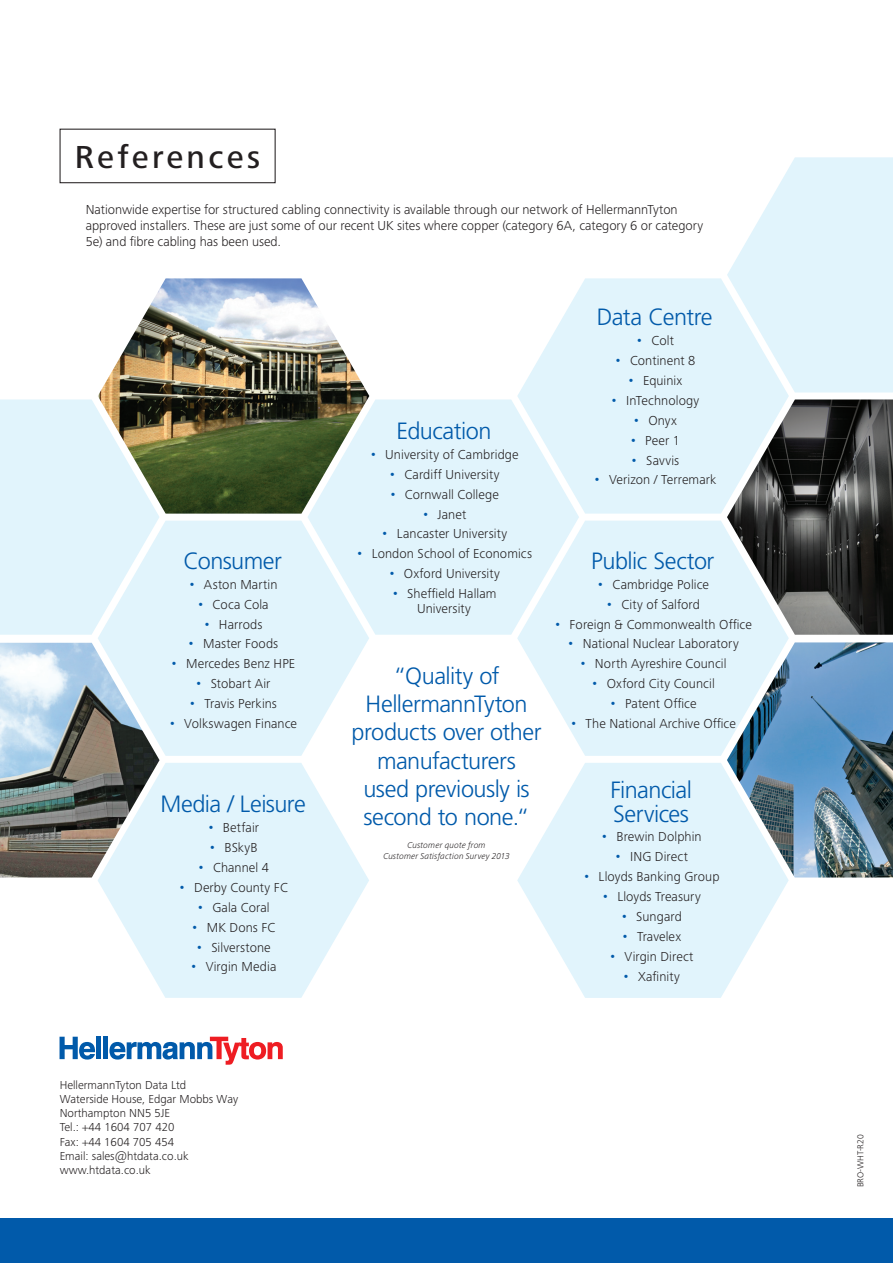
<style>
.page{position:relative;width:893px;height:1263px;background:#fff}
.page>*{position:absolute;margin:0;border:0;box-sizing:border-box;transform-origin:0 0}
.HL_1{font:500 33px "Frutiger Next LTW1 G";letter-spacing:.1em;color:#231f20}
.sub_header_pull_out{font:300 23.55px/28.2px "Frutiger LT Std";letter-spacing:-.02em;color:#015aaa;text-align:center}
.sub_header{font:300 23.55px/24px "Frutiger LT Std";letter-spacing:-.02em;color:#015aaa}
.centered_-_bullets{font:300 13.5px "Frutiger Next LTW1 G";letter-spacing:.005em;color:#231f20}
.Body_text{font:300 13.5px/16.2px "Frutiger Next LTW1 G";color:#231f20}
.Address_Block{font:300 12px "Frutiger Next LTW1 G";color:#231f20}
.Footnote_EU{font:300 9px "Frutiger Next LTW1 G";color:#231f20}
.Body_text-2{font:italic 300 8.85px "Frutiger Next LTW1 G";letter-spacing:.015em;color:#231f20}
.s1{font-size:15px;color:#015aaa}
</style>
<div class="page">
<img style="left:727px;top:642px;width:166px;height:235px">
<svg style="left:727px;top:157px;width:166px;height:235px;background:#e4f5fc"></svg>
<img style="left:727px;top:399px;width:166px;height:236px">
<div style="left:0;top:1218px;width:893px;height:45px;background:#015aaa"></div>
<div style="left:96px;top:1037px;width:5px;height:22px;background:#015aaa"></div>
<hr style="left:104px;top:1037px;width:4px;height:22px;background:#015aaa">
<svg style="left:60px;top:1037px;width:35px;height:22px"></svg>
<svg style="left:109px;top:1037px;width:174px;height:28px"></svg>
<svg style="left:517px;top:763px;width:272px;height:235px;fill:#e1f4fc"></svg>
<svg style="left:98px;top:763px;width:271px;height:235px;fill:#e1f4fc"></svg>
<img style="left:0;top:643px;width:160px;height:234px">
<div style="left:0;top:399px;width:159px;height:236px;background:#e1f4fc"></div>
<img style="left:98px;top:278px;width:271px;height:236px">
<svg style="left:307px;top:399px;width:272px;height:236px;background:#d4e6ea"></svg>
<svg style="left:517px;top:521px;width:272px;height:235px;background:#d3e4ec"></svg>
<svg style="left:98px;top:521px;width:271px;height:235px;background:#deeff6"></svg>
<svg style="left:517px;top:278px;width:272px;height:236px;background:#dfeff6"></svg>
<div style="left:60px;top:129px;width:216px;height:54px;border:1px solid #231f20"></div>
<p class="HL_1" style="left:75px;top:138px;width:187px">References</p>
<p class="Body_text" style="left:86px;top:201px;width:619px">Nationwide expertise for structured cabling connectivity is available through our network of HellermannTyton approved installers. These are just some of our recent UK sites where copper (category 6A, category 6 or category<br>5e) and fibre cabling has been used.</p>
<p class="sub_header" style="left:183px;top:549px;width:100px">Consumer</p>
<p class="centered_-_bullets" style="left:188px;top:576px;width:91px"><span class="s1">•</span> Aston Martin</p>
<p class="centered_-_bullets" style="left:197px;top:596px;width:73px"><span class="s1">•</span> Coca Cola</p>
<p class="centered_-_bullets" style="left:203px;top:616px;width:61px"><span class="s1">•</span> Harrods</p>
<p class="centered_-_bullets" style="left:187px;top:636px;width:93px"><span class="s1">•</span> Master Foods</p>
<p class="centered_-_bullets" style="left:170px;top:656px;width:127px"><span class="s1">•</span> Mercedes Benz HPE</p>
<p class="centered_-_bullets" style="left:195px;top:676px;width:77px"><span class="s1">•</span> Stobart Air</p>
<p class="centered_-_bullets" style="left:188px;top:696px;width:90px"><span class="s1">•</span> Travis Perkins</p>
<p class="centered_-_bullets" style="left:168px;top:716px;width:130px"><span class="s1">•</span> Volkswagen Finance</p>
<p class="sub_header" style="left:160px;top:793px;width:147px">Media / Leisure</p>
<p class="centered_-_bullets" style="left:207px;top:820px;width:54px"><span class="s1">•</span> Betfair</p>
<p class="centered_-_bullets" style="left:209px;top:840px;width:50px"><span class="s1">•</span> BSkyB</p>
<p class="centered_-_bullets" style="left:197px;top:860px;width:73px"><span class="s1">•</span> Channel 4</p>
<p class="centered_-_bullets" style="left:178px;top:880px;width:111px"><span class="s1">•</span> Derby County FC</p>
<p class="centered_-_bullets" style="left:196px;top:900px;width:75px"><span class="s1">•</span> Gala Coral</p>
<p class="centered_-_bullets" style="left:191px;top:919px;width:86px"><span class="s1">•</span> MK Dons FC</p>
<p class="centered_-_bullets" style="left:195px;top:939px;width:77px"><span class="s1">•</span> Silverstone</p>
<p class="centered_-_bullets" style="left:190px;top:959px;width:88px"><span class="s1">•</span> Virgin Media</p>
<p class="Address_Block" style="left:60px;top:1078px;width:128px">HellermannTyton Data Ltd</p>
<p class="Address_Block" style="left:60px;top:1092px;width:180px">Waterside House, Edgar Mobbs Way</p>
<p class="Address_Block" style="left:60px;top:1106px;width:112px">Northampton NN5 5JE</p>
<p class="Address_Block" style="left:60px;top:1120px;width:116px">Tel.: +44 1604 707 420</p>
<p class="Address_Block" style="left:60px;top:1135px;width:116px">Fax: +44 1604 705 454</p>
<p class="Address_Block" style="left:60px;top:1149px;width:130px">Email: sales@htdata.co.uk</p>
<p class="Address_Block" style="left:60px;top:1163px;width:92px">www.htdata.co.uk</p>
<p class="sub_header" style="left:396px;top:419px;width:97px">Education</p>
<p class="centered_-_bullets" style="left:369px;top:447px;width:151px"><span class="s1">•</span> University of Cambridge</p>
<p class="centered_-_bullets" style="left:388px;top:466px;width:113px"><span class="s1">•</span> Cardiff University</p>
<p class="centered_-_bullets" style="left:389px;top:486px;width:111px"><span class="s1">•</span> Cornwall College</p>
<p class="centered_-_bullets" style="left:422px;top:506px;width:46px"><span class="s1">•</span> Janet</p>
<p class="centered_-_bullets" style="left:381px;top:526px;width:128px"><span class="s1">•</span> Lancaster University</p>
<p class="centered_-_bullets" style="left:356px;top:546px;width:178px"><span class="s1">•</span> London School of Economics</p>
<p class="centered_-_bullets" style="left:388px;top:566px;width:113px"><span class="s1">•</span> Oxford University</p>
<p class="centered_-_bullets" style="left:391px;top:586px;width:107px"><span class="s1">•</span> Sheffield Hallam</p>
<p class="centered_-_bullets" style="left:417px;top:601px;width:55px">University</p>
<p class="sub_header_pull_out" style="left:352px;top:662px;width:192px">“Quality of<br>HellermannTyton products over other manufacturers used previously is second to none.“</p>
<p class="Body_text-2" style="left:408px;top:840px;width:80px">Customer quote from</p>
<p class="Body_text-2" style="left:383px;top:851px;width:128px">Customer Satisfaction Survey 2013</p>
<p class="sub_header" style="left:597px;top:306px;width:117px">Data Centre</p>
<p class="centered_-_bullets" style="left:636px;top:333px;width:40px"><span class="s1">•</span> Colt</p>
<p class="centered_-_bullets" style="left:614px;top:353px;width:83px"><span class="s1">•</span> Continent 8</p>
<p class="centered_-_bullets" style="left:627px;top:373px;width:57px"><span class="s1">•</span> Equinix</p>
<p class="centered_-_bullets" style="left:610px;top:393px;width:91px"><span class="s1">•</span> InTechnology</p>
<p class="centered_-_bullets" style="left:632px;top:413px;width:46px"><span class="s1">•</span> Onyx</p>
<p class="centered_-_bullets" style="left:629px;top:432px;width:52px"><span class="s1">•</span> Peer 1</p>
<p class="centered_-_bullets" style="left:630px;top:452px;width:50px"><span class="s1">•</span> Savvis</p>
<p class="centered_-_bullets" style="left:593px;top:472px;width:125px"><span class="s1">•</span> Verizon / Terremark</p>
<p class="sub_header" style="left:591px;top:549px;width:125px">Public Sector</p>
<p class="centered_-_bullets" style="left:597px;top:576px;width:114px"><span class="s1">•</span> Cambridge Police</p>
<p class="centered_-_bullets" style="left:606px;top:596px;width:96px"><span class="s1">•</span> City of Salford</p>
<p class="centered_-_bullets" style="left:554px;top:616px;width:200px"><span class="s1">•</span> Foreign &amp; Commonwealth Office</p>
<p class="centered_-_bullets" style="left:567px;top:636px;width:173px"><span class="s1">•</span> National Nuclear Laboratory</p>
<p class="centered_-_bullets" style="left:579px;top:656px;width:149px"><span class="s1">•</span> North Ayreshire Council</p>
<p class="centered_-_bullets" style="left:591px;top:676px;width:125px"><span class="s1">•</span> Oxford City Council</p>
<p class="centered_-_bullets" style="left:609px;top:696px;width:89px"><span class="s1">•</span> Patent Office</p>
<p class="centered_-_bullets" style="left:570px;top:716px;width:168px"><span class="s1">•</span> The National Archive Office</p>
<p class="sub_header" style="left:610px;top:778px;width:83px">Financial<br>Services</p>
<p class="centered_-_bullets" style="left:600px;top:829px;width:103px"><span class="s1">•</span> Brewin Dolphin</p>
<p class="centered_-_bullets" style="left:614px;top:849px;width:75px"><span class="s1">•</span> ING Direct</p>
<p class="centered_-_bullets" style="left:583px;top:869px;width:138px"><span class="s1">•</span> Lloyds Banking Group</p>
<p class="centered_-_bullets" style="left:601px;top:889px;width:101px"><span class="s1">•</span> Lloyds Treasury</p>
<p class="centered_-_bullets" style="left:620px;top:909px;width:63px"><span class="s1">•</span> Sungard</p>
<p class="centered_-_bullets" style="left:621px;top:928px;width:62px"><span class="s1">•</span> Travelex</p>
<p class="centered_-_bullets" style="left:609px;top:948px;width:86px"><span class="s1">•</span> Virgin Direct</p>
<p class="centered_-_bullets" style="left:622px;top:968px;width:59px"><span class="s1">•</span> Xafinity</p>
<p class="Footnote_EU" style="left:855px;top:1187px;width:55px;rotate:-90deg">BRO-WHT-R20</p>
</div>
